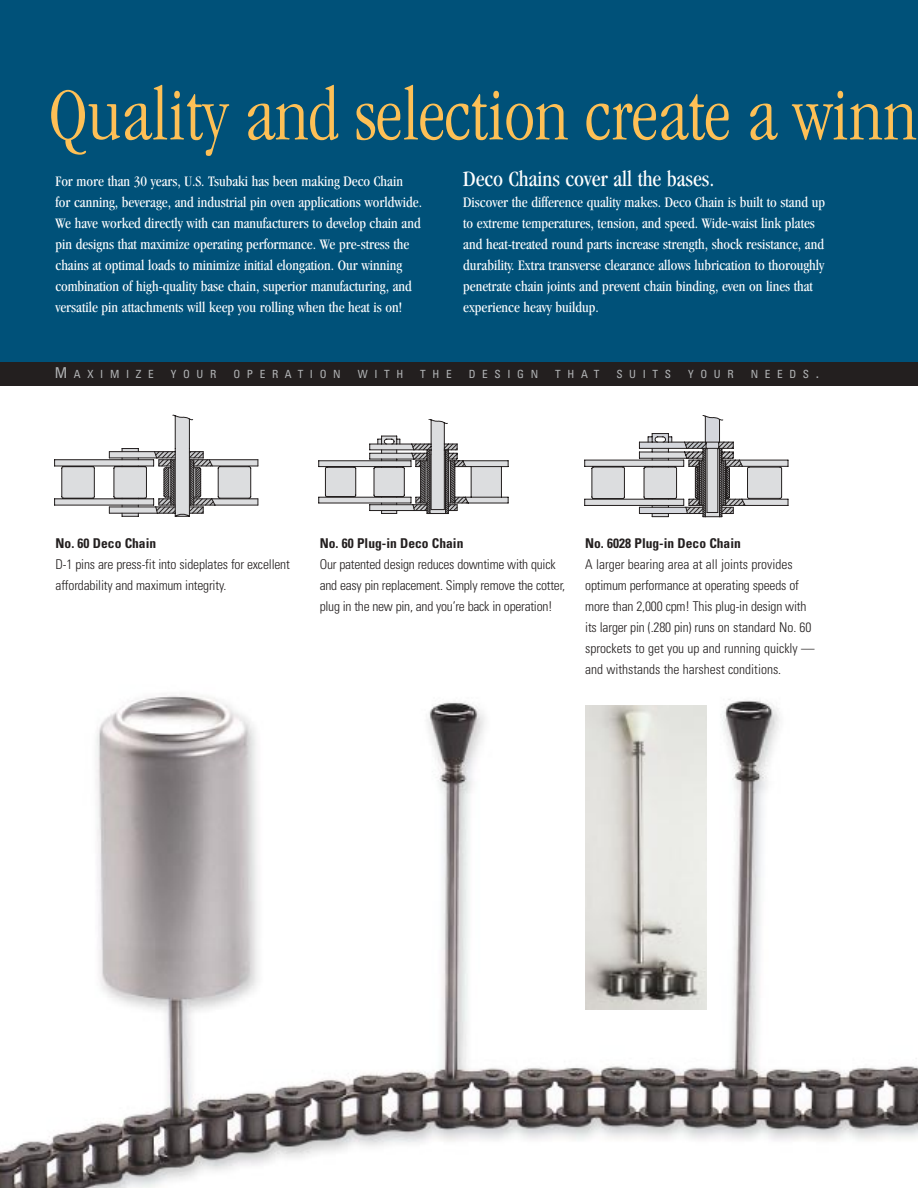
<style>
.page{position:relative;width:918px;height:1188px;background:#fff}
.page>*{position:absolute;margin:0;border:0;box-sizing:border-box;transform-origin:0 0}
.t1{font:300 condensed 76.95px "Garamond";color:#fec056}
.t2{font:condensed 22.5px "Garamond";color:#fff}
.t3{font:condensed 15px/21px "Garamond";color:#fff}
.t4{font:300 condensed 13.5px/21px "Univers";letter-spacing:-.015em;color:#231f1f}
.t5{font:700 condensed 13.5px "Univers";color:#231f1f}
.t6{font:condensed 11.25px "Univers";letter-spacing:.59em;color:#b2b4b6}
.s1{font-size:15px}
</style>
<div class="page">
<img style="left:0;top:695px;width:918px;height:493px">
<div style="left:0;top:359px;width:918px;height:27px;background:#231f1f"></div>
<div style="left:0;top:0;width:918px;height:361px;background:#005179"></div>
<svg style="left:584px;top:415px;width:204px;height:102px"></svg>
<svg style="left:319px;top:419px;width:189px;height:95px"></svg>
<svg style="left:54px;top:415px;width:204px;height:102px"></svg>
<img style="left:586px;top:705px;width:120px;height:305px">
<h1 class="t1" style="left:49px;top:85px;width:870px">Quality and selection create a winn</h1>
<p class="t3" style="left:56px;top:172px;width:368px">For more than 30 years, U.S. Tsubaki has been making Deco Chain<br>for canning, beverage, and industrial pin oven applications worldwide.<br>We have worked directly with can manufacturers to develop chain and pin designs that maximize operating performance. We pre-stress the chains at optimal loads to minimize initial elongation. Our winning combination of high-quality base chain, superior manufacturing, and versatile pin attachments will keep you rolling when the heat is on!</p>
<h2 class="t2" style="left:463px;top:170px;width:253px">Deco Chains cover all the bases.</h2>
<p class="t3" style="left:463px;top:193px;width:363px">Discover the difference quality makes. Deco Chain is built to stand up to extreme temperatures, tension, and speed. Wide-waist link plates and heat-treated round parts increase strength, shock resistance, and durability. Extra transverse clearance allows lubrication to thoroughly penetrate chain joints and prevent chain binding, even on lines that experience heavy buildup.</p>
<p class="t6" style="left:55px;top:370px;width:101px"><span class="s1">M</span>AXIMIZE</p>
<p class="t6" style="left:171px;top:370px;width:47px">YOUR</p>
<p class="t6" style="left:233px;top:370px;width:109px">OPERATION</p>
<p class="t6" style="left:358px;top:370px;width:47px">WITH</p>
<p class="t6" style="left:420px;top:370px;width:33px">THE</p>
<p class="t6" style="left:469px;top:370px;width:71px">DESIGN</p>
<p class="t6" style="left:555px;top:370px;width:46px">THAT</p>
<p class="t6" style="left:616px;top:370px;width:56px">SUITS</p>
<p class="t6" style="left:688px;top:370px;width:47px">YOUR</p>
<p class="t6" style="left:751px;top:370px;width:70px">NEEDS<span class="s1">.</span></p>
<p class="t5" style="left:56px;top:538px;width:102px">No. 60 Deco Chain</p>
<p class="t4" style="left:56px;top:555px;width:236px">D-1 pins are press-fit into sideplates for excellent affordability and maximum integrity.</p>
<p class="t5" style="left:320px;top:538px;width:145px">No. 60 Plug-in Deco Chain</p>
<p class="t4" style="left:320px;top:555px;width:247px">Our patented design reduces downtime with quick and easy pin replacement. Simply remove the cotter, plug in the new pin, and you’re back in operation!</p>
<p class="t5" style="left:585px;top:538px;width:157px">No. 6028 Plug-in Deco Chain</p>
<p class="t4" style="left:585px;top:555px;width:231px">A larger bearing area at all joints provides optimum performance at operating speeds of more than 2,000 cpm! This plug-in design with its larger pin (.280 pin) runs on standard No. 60 sprockets to get you up and running quickly — and withstands the harshest conditions.</p>
</div>
